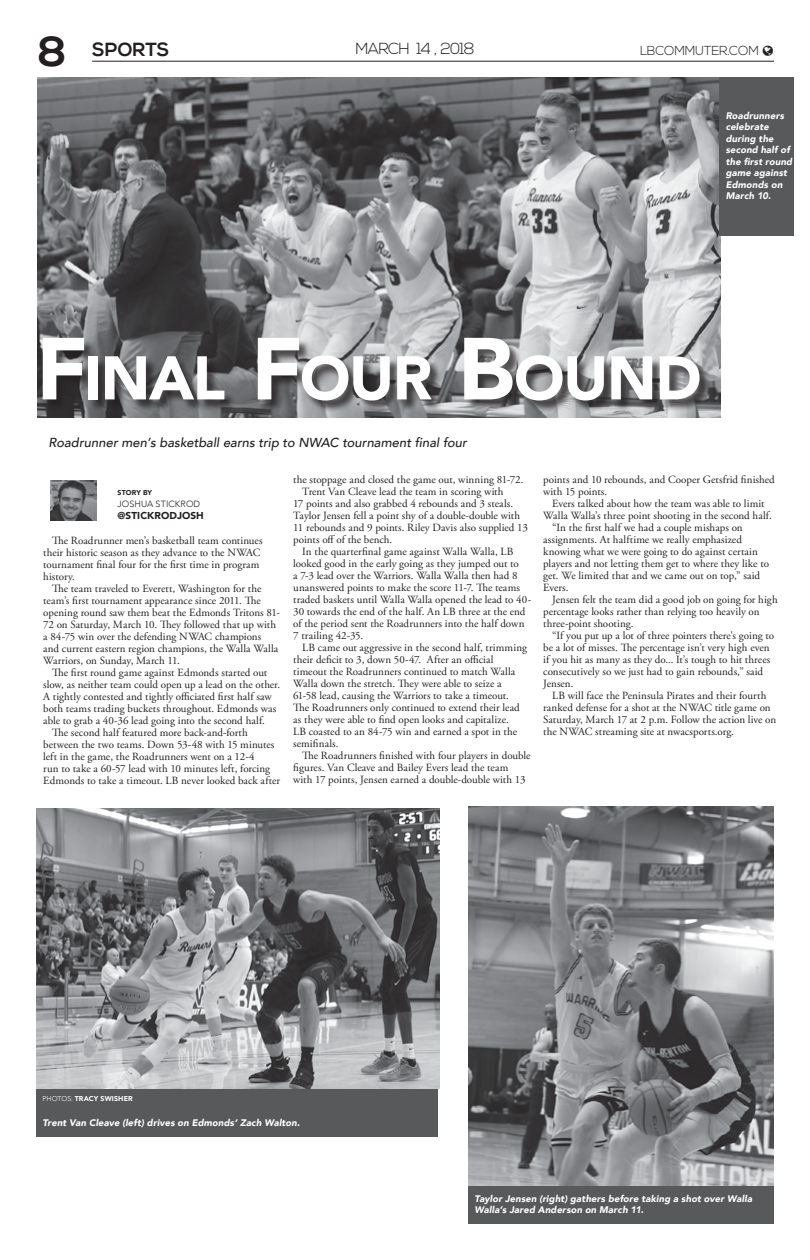
<style>
.page{position:relative;width:810px;height:1260px;background:#fff}
.page>*{position:absolute;margin:0;border:0;box-sizing:border-box;transform-origin:0 0}
.t1{font:900 60.9px "Avenir";letter-spacing:-.025em;color:#fff}
.t2{font:700 19px "Nexa";color:#231f20}
.t3{font:300 16px "Nexa";letter-spacing:-.045em;color:#231f20}
.t4{font:italic 500 13px "Avenir";color:#231f20}
.t5{font:300 13px "Nexa";letter-spacing:-.02em;color:#231f20}
.t6{font:11px/12px "Adobe Garamond Pro";letter-spacing:.005em;color:#231f20}
.t7{font:900 10px "Avenir";letter-spacing:.005em;color:#231f20}
.t8{font:italic 900 9.5px/11.5px "Avenir";letter-spacing:.015em;color:#fff}
.t9{font:300 9px "Avenir";letter-spacing:.01em;color:#231f20}
.t10{font:900 7px "Avenir";letter-spacing:.02em;color:#fff}
.t11{font:900 7px "Avenir";letter-spacing:.01em;color:#231f20}
.s1{font-size:42px}
.s2{font-size:87px}
.s3{font-weight:300}
</style>
<div class="page">
<hr style="left:92px;top:61px;width:682px;height:1px;background:#231f20">
<img style="left:37px;top:77px;width:684px;height:340px">
<div style="left:44px;top:339px;width:669px;height:73px;background:#231f20;opacity:.75"></div>
<img style="left:50px;top:480px;width:46px;height:40px">
<img style="left:36px;top:808px;width:403px;height:281px">
<img style="left:468px;top:806px;width:306px;height:380px">
<div style="left:36px;top:1089px;width:401px;height:48px;background:#58595b"></div>
<div style="left:468px;top:1186px;width:306px;height:38px;background:#58595b"></div>
<div style="left:719px;top:77px;width:75px;height:158px;background:#58595b"></div>
<h2 class="t2" style="left:38px;top:39px;width:133px"><span class="s1">8</span> SPORTS</h2>
<h3 class="t3" style="left:355px;top:40px;width:121px">MARCH 14 , 2018</h3>
<p class="t5" style="left:640px;top:43px;width:120px">LBCOMMUTER.COM</p>
<p class="t8" style="left:726px;top:110px;width:68px">Roadrunners celebrate during the second half of the first round game against<br>Edmonds on<br>March 10.</p>
<h1 class="t1" style="left:36px;top:326px;width:667px"><span class="s2">F</span>INAL <span class="s2">F</span>OUR <span class="s2">B</span>OUND</h1>
<p class="t4" style="left:49px;top:435px;width:420px">Roadrunner men’s basketball earns trip to NWAC tournament final four</p>
<p class="t11" style="left:118px;top:487px;width:36px">STORY BY</p>
<p class="t9" style="left:118px;top:499px;width:84px">JOSHUA STICKROD</p>
<p class="t7" style="left:118px;top:507px;width:88px">@STICKRODJOSH</p>
<p class="t6" style="left:293px;top:474px;width:232px">the stoppage and closed the game out, winning 81-72.</p>
<p class="t6" style="left:302px;top:486px;width:203px">Trent Van Cleave lead the team in scoring with</p>
<p class="t6" style="left:293px;top:498px;width:222px">17 points and also grabbed 4 rebounds and 3 steals.</p>
<p class="t6" style="left:293px;top:510px;width:228px">Taylor Jensen fell a point shy of a double-double with</p>
<p class="t6" style="left:293px;top:522px;width:236px">11 rebounds and 9 points. Riley Davis also supplied 13</p>
<p class="t6" style="left:293px;top:534px;width:101px">points off of the bench.</p>
<p class="t6" style="left:302px;top:546px;width:213px">In the quarterfinal game against Walla Walla, LB</p>
<p class="t6" style="left:293px;top:558px;width:227px">looked good in the early going as they jumped out to</p>
<p class="t6" style="left:293px;top:570px;width:226px">a 7-3 lead over the Warriors. Walla Walla then had 8</p>
<p class="t6" style="left:293px;top:582px;width:228px">unanswered points to make the score 11-7. The teams</p>
<p class="t6" style="left:293px;top:594px;width:240px">traded baskets until Walla Walla opened the lead to 40-</p>
<p class="t6" style="left:293px;top:606px;width:234px">30 towards the end of the half. An LB three at the end</p>
<p class="t6" style="left:293px;top:618px;width:233px">of the period sent the Roadrunners into the half down</p>
<p class="t6" style="left:293px;top:630px;width:71px">7 trailing 42-35.</p>
<p class="t6" style="left:302px;top:642px;width:226px">LB came out aggressive in the second half, trimming</p>
<p class="t6" style="left:293px;top:654px;width:202px">their deficit to 3, down 50-47. After an official</p>
<p class="t6" style="left:293px;top:666px;width:224px">timeout the Roadrunners continued to match Walla</p>
<p class="t6" style="left:293px;top:678px;width:210px">Walla down the stretch. They were able to seize a</p>
<p class="t6" style="left:293px;top:690px;width:217px">61-58 lead, causing the Warriors to take a timeout.</p>
<p class="t6" style="left:293px;top:702px;width:228px">The Roadrunners only continued to extend their lead</p>
<p class="t6" style="left:293px;top:714px;width:217px">as they were able to find open looks and capitalize.</p>
<p class="t6" style="left:293px;top:726px;width:225px">LB coasted to an 84-75 win and earned a spot in the</p>
<p class="t6" style="left:293px;top:738px;width:47px">semifinals.</p>
<p class="t6" style="left:302px;top:750px;width:230px">The Roadrunners finished with four players in double</p>
<p class="t6" style="left:293px;top:762px;width:217px">figures. Van Cleave and Bailey Evers lead the team</p>
<p class="t6" style="left:293px;top:774px;width:234px">with 17 points, Jensen earned a double-double with 13</p>
<p class="t6" style="left:43px;top:535px;width:221px;text-indent:9px">The Roadrunner men’s basketball team continues their historic season as they advance to the NWAC tournament final four for the first time in program history.</p>
<p class="t6" style="left:43px;top:583px;width:238px;text-indent:9px">The team traveled to Everett, Washington for the team’s first tournament appearance since 2011. The opening round saw them beat the Edmonds Tritons 81- 72 on Saturday, March 10. They followed that up with a 84-75 win over the defending NWAC champions and current eastern region champions, the Walla Walla Warriors, on Sunday, March 11.</p>
<p class="t6" style="left:52px;top:667px;width:217px">The first round game against Edmonds started out</p>
<p class="t6" style="left:43px;top:679px;width:239px">slow, as neither team could open up a lead on the other.</p>
<p class="t6" style="left:43px;top:691px;width:230px">A tightly contested and tightly officiated first half saw</p>
<p class="t6" style="left:43px;top:703px;width:235px">both teams trading buckets throughout. Edmonds was</p>
<p class="t6" style="left:43px;top:715px;width:223px">able to grab a 40-36 lead going into the second half.</p>
<p class="t6" style="left:52px;top:727px;width:197px">The second half featured more back-and-forth</p>
<p class="t6" style="left:43px;top:739px;width:233px">between the two teams. Down 53-48 with 15 minutes</p>
<p class="t6" style="left:43px;top:751px;width:213px">left in the game, the Roadrunners went on a 12-4</p>
<p class="t6" style="left:43px;top:763px;width:229px">run to take a 60-57 lead with 10 minutes left, forcing</p>
<p class="t6" style="left:43px;top:775px;width:239px">Edmonds to take a timeout. LB never looked back after</p>
<p class="t6" style="left:543px;top:474px;width:233px">points and 10 rebounds, and Cooper Getsfrid finished with 15 points.</p>
<p class="t6" style="left:552px;top:498px;width:214px">Evers talked about how the team was able to limit</p>
<p class="t6" style="left:543px;top:510px;width:230px">Walla Walla’s three point shooting in the second half.</p>
<p class="t6" style="left:552px;top:522px;width:192px">“In the first half we had a couple mishaps on</p>
<p class="t6" style="left:543px;top:534px;width:200px">assignments. At halftime we really emphasized</p>
<p class="t6" style="left:543px;top:546px;width:216px">knowing what we were going to do against certain</p>
<p class="t6" style="left:543px;top:558px;width:227px">players and not letting them get to where they like to</p>
<p class="t6" style="left:543px;top:570px;width:218px">get. We limited that and we came out on top,” said</p>
<p class="t6" style="left:543px;top:582px;width:27px">Evers.</p>
<p class="t6" style="left:552px;top:594px;width:227px">Jensen felt the team did a good job on going for high</p>
<p class="t6" style="left:543px;top:606px;width:218px">percentage looks rather than relying too heavily on</p>
<p class="t6" style="left:543px;top:618px;width:92px">three-point shooting.</p>
<p class="t6" style="left:552px;top:630px;width:223px">“If you put up a lot of three pointers there's going to</p>
<p class="t6" style="left:543px;top:642px;width:228px">be a lot of misses. The percentage isn’t very high even</p>
<p class="t6" style="left:543px;top:654px;width:229px">if you hit as many as they do... It’s tough to hit threes</p>
<p class="t6" style="left:543px;top:666px;width:222px">consecutively so we just had to gain rebounds,” said</p>
<p class="t6" style="left:543px;top:678px;width:32px">Jensen.</p>
<p class="t6" style="left:552px;top:690px;width:216px">LB will face the Peninsula Pirates and their fourth</p>
<p class="t6" style="left:543px;top:702px;width:229px">ranked defense for a shot at the NWAC title game on</p>
<p class="t6" style="left:543px;top:714px;width:235px">Saturday, March 17 at 2 p.m. Follow the action live on</p>
<p class="t6" style="left:543px;top:726px;width:192px">the NWAC streaming site at nwacsports.org.</p>
<p class="t10" style="left:42px;top:1092px;width:92px"><span class="s3">PHOTOS:</span> TRACY SWISHER</p>
<p class="t8" style="left:42px;top:1117px;width:259px">Trent Van Cleave (left) drives on Edmonds’ Zach Walton.</p>
<p class="t8" style="left:474px;top:1193px;width:279px">Taylor Jensen (right) gathers before taking a shot over Walla<br>Walla’s Jared Anderson on March 11.</p>
</div>
